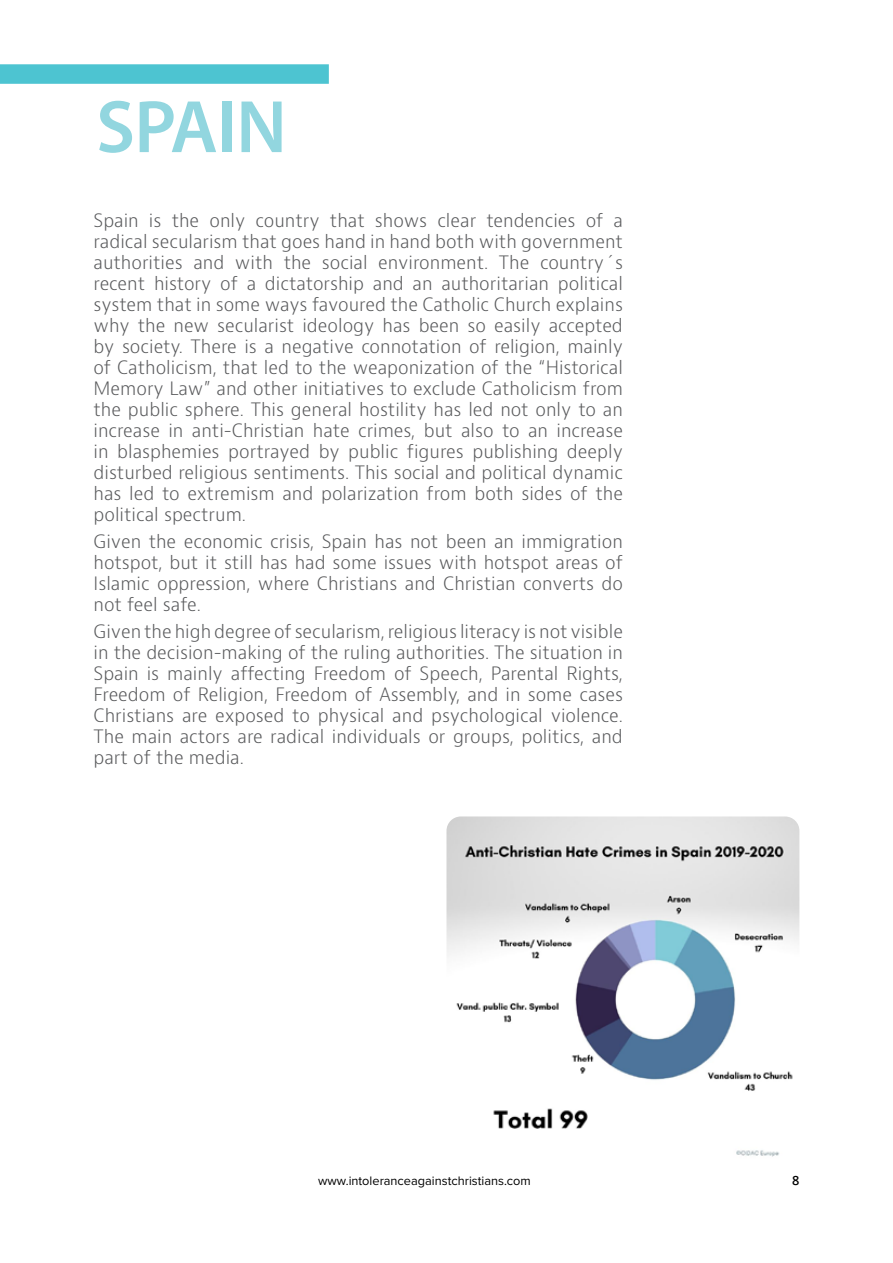
<style>
.page{position:relative;width:893px;height:1263px;background:#fff}
.page>*{position:absolute;margin:0;border:0;box-sizing:border-box;transform-origin:0 0}
.t1{font:600 75px "Myriad Pro";letter-spacing:-.01em;color:#92d6df}
.t2{font:300 18px/21px "Bernino Sans";color:#58595b;text-align:justify}
.t3{font:12.75px "Proxima Nova";color:#000}
.t4{font:600 12.75px "Open Sans";color:#000}
</style>
<div class="page">
<div style="left:0;top:64px;width:329px;height:20px;background:#4dc4d1"></div>
<img style="left:446px;top:816px;width:353px;height:341px">
<h1 class="t1" style="left:96px;top:79px;width:192px">SPAIN</h1>
<p class="t2" style="left:94px;top:210px;width:531px">Spain is the only country that shows clear tendencies of a radical secularism that goes hand in hand both with government authorities and with the social environment. The country´s recent history of a dictatorship and an authoritarian political system that in some ways favoured the Catholic Church explains why the new secularist ideology has been so easily accepted by society. There is a negative connotation of religion, mainly of Catholicism, that led to the weaponization of the “Historical Memory Law” and other initiatives to exclude Catholicism from the public sphere. This general hostility has led not only to an increase in anti-Christian hate crimes, but also to an increase in blasphemies portrayed by public figures publishing deeply disturbed religious sentiments. This social and political dynamic has led to extremism and polarization from both sides of the political spectrum.</p>
<p class="t2" style="left:94px;top:531px;width:531px">Given the economic crisis, Spain has not been an immigration hotspot, but it still has had some issues with hotspot areas of Islamic oppression, where Christians and Christian converts do not feel safe.</p>
<p class="t2" style="left:94px;top:621px;width:531px">Given the high degree of secularism, religious literacy is not visible in the decision-making of the ruling authorities. The situation in Spain is mainly affecting Freedom of Speech, Parental Rights, Freedom of Religion, Freedom of Assembly, and in some cases Christians are exposed to physical and psychological violence.<br>The main actors are radical individuals or groups, politics, and part of the media.</p>
<p class="t3" style="left:318px;top:1171px;width:214px">www.intoleranceagainstchristians.com</p>
<p class="t4" style="left:792px;top:1171px;width:9px">8</p>
</div>
